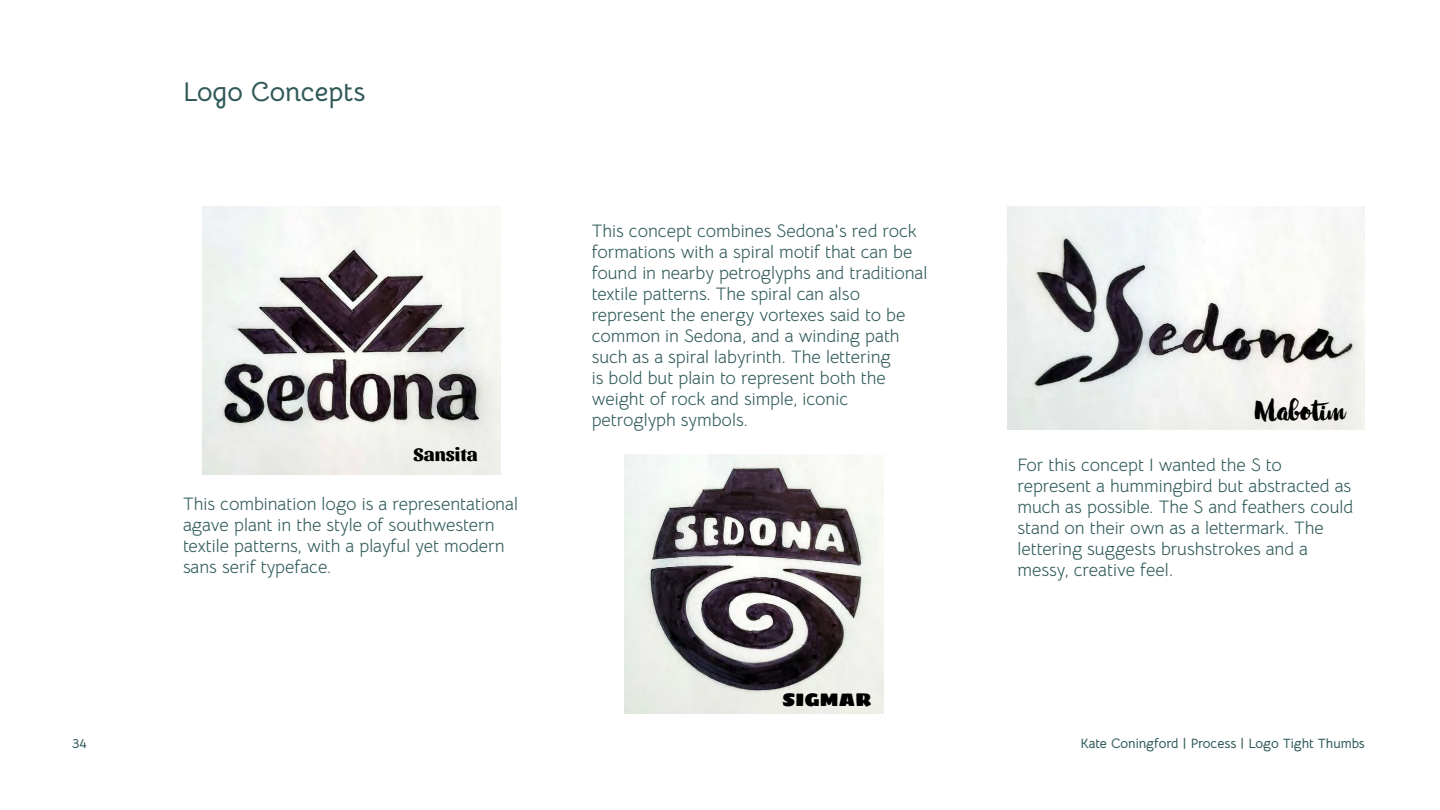
<style>
.page{position:relative;width:1440px;height:810px;background:#fff}
.page>*{position:absolute;margin:0;border:0;box-sizing:border-box;transform-origin:0 0}
.t1{font:33px "Mabotim Demo";color:#000}
.t2{font:700 27px "Bellota";color:#315a5a}
.t3{font:800 18.67px "Sansita";color:#000}
.t4{font:18.52px "Sigmar";color:#000}
.t5{font:18px/21px "Bellota Text";color:#315a5a}
.t6{font:700 13.5px "Bellota Text";color:#315a5a}
</style>
<div class="page">
<img style="left:1008px;top:207px;width:357px;height:223px">
<img style="left:203px;top:207px;width:298px;height:267px">
<img style="left:625px;top:455px;width:259px;height:258px">
<p class="t6" style="left:72px;top:732px;width:16px">34</p>
<h2 class="t2" style="left:183px;top:69px;width:184px">Logo Concepts</h2>
<p class="t3" style="left:414px;top:443px;width:65px">Sansita</p>
<p class="t5" style="left:183px;top:492px;width:336px">This combination logo is a representational agave plant in the style of southwestern textile patterns, with a playful yet modern sans serif typeface.</p>
<p class="t5" style="left:592px;top:219px;width:337px">This concept combines Sedona's red rock formations with a spiral motif that can be found in nearby petroglyphs and traditional textile patterns. The spiral can also represent the energy vortexes said to be common in Sedona, and a winding path such as a spiral labyrinth. The lettering<br>is bold but plain to represent both the weight of rock and simple, iconic petroglyph symbols.</p>
<p class="t4" style="left:782px;top:684px;width:91px">SIGMAR</p>
<h1 class="t1" style="left:1253px;top:394px;width:94px">Mabotim</h1>
<p class="t5" style="left:1018px;top:453px;width:337px">For this concept I wanted the S to represent a hummingbird but abstracted as much as possible. The S and feathers could stand on their own as a lettermark. The lettering suggests brushstrokes and a messy, creative feel.</p>
<p class="t6" style="left:1080px;top:732px;width:286px">Kate Coningford | Process | Logo Tight Thumbs</p>
</div>
